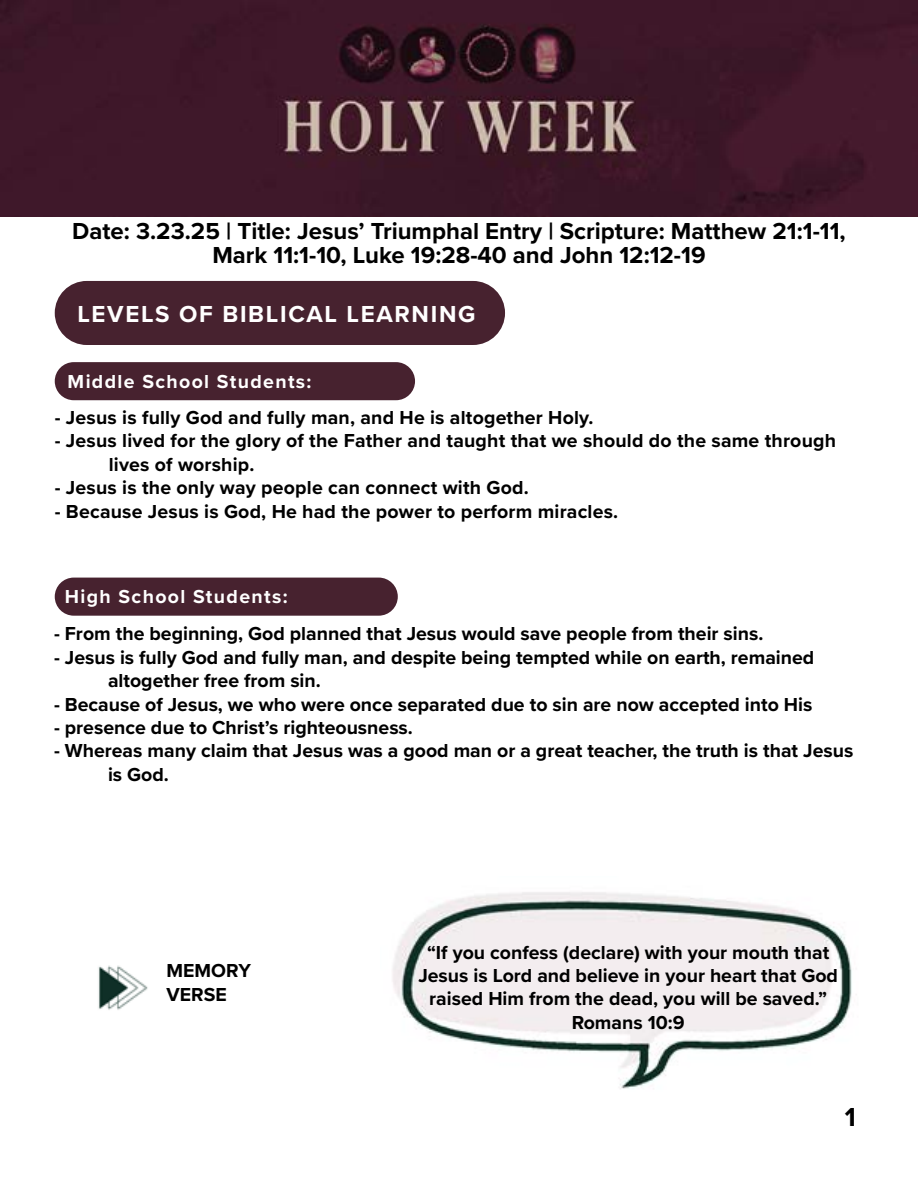
<style>
.page{position:relative;width:918px;height:1188px;background:#fff}
.page>*{position:absolute;margin:0;border:0;box-sizing:border-box;transform-origin:0 0}
.t1{font:700 27px "Proxima Nova";color:#000}
.t2{font:700 24px/24px "Proxima Nova";color:#000;text-align:center}
.t3{font:700 24px "Proxima Nova";letter-spacing:.07em;color:#fff}
.t4{font:700 19.5px/23.4px "Proxima Nova";color:#000}
.t5{font:700 19.5px "Proxima Nova";letter-spacing:.07em;color:#fff}
</style>
<div class="page">
<img style="left:0;top:0;width:918px;height:216px">
<img style="left:392px;top:892px;width:460px;height:197px">
<img style="left:98px;top:965px;width:50px;height:45px">
<div style="left:55px;top:281px;width:450px;height:64px;background:#47222f;border-radius:32px"></div>
<div style="left:55px;top:362px;width:360px;height:38px;background:#47222f;border-radius:19px"></div>
<div style="left:55px;top:578px;width:343px;height:38px;background:#47222f;border-radius:19px"></div>
<p class="t2" style="left:72px;top:219px;width:775px">Date: 3.23.25 | Title: Jesus’ Triumphal Entry | Scripture: Matthew 21:1-11,<br>Mark 11:1-10, Luke 19:28-40 and John 12:12-19</p>
<p class="t3" style="left:77px;top:296px;width:400px">LEVELS OF BIBLICAL LEARNING</p>
<p class="t5" style="left:68px;top:367px;width:245px">Middle School Students:</p>
<p class="t4" style="left:55px;top:405px;width:540px">- Jesus is fully God and fully man, and He is altogether Holy.</p>
<p class="t4" style="left:109px;top:429px;width:729px;text-indent:-54px">- Jesus lived for the glory of the Father and taught that we should do the same through lives of worship.</p>
<p class="t4" style="left:55px;top:476px;width:476px">- Jesus is the only way people can connect with God.</p>
<p class="t4" style="left:55px;top:499px;width:565px">- Because Jesus is God, He had the power to perform miracles.</p>
<p class="t5" style="left:65px;top:582px;width:224px">High School Students:</p>
<p class="t4" style="left:54px;top:622px;width:711px">- From the beginning, God planned that Jesus would save people from their sins.</p>
<p class="t4" style="left:108px;top:645px;width:708px;text-indent:-54px">- Jesus is fully God and fully man, and despite being tempted while on earth, remained altogether free from sin.</p>
<p class="t4" style="left:54px;top:692px;width:760px">- Because of Jesus, we who were once separated due to sin are now accepted into His</p>
<p class="t4" style="left:54px;top:715px;width:360px">- presence due to Christ’s righteousness.</p>
<p class="t4" style="left:108px;top:739px;width:747px;text-indent:-54px">- Whereas many claim that Jesus was a good man or a great teacher, the truth is that Jesus is God.</p>
<p class="t4" style="left:167px;top:959px;width:86px">MEMORY<br>VERSE</p>
<p class="t4" style="left:418px;top:940px;width:421px;text-align:center">“If you confess (declare) with your mouth that Jesus is Lord and believe in your heart that God raised Him from the dead, you will be saved.” Romans 10:9</p>
<h1 class="t1" style="left:845px;top:1096px;width:13px">1</h1>
</div>
